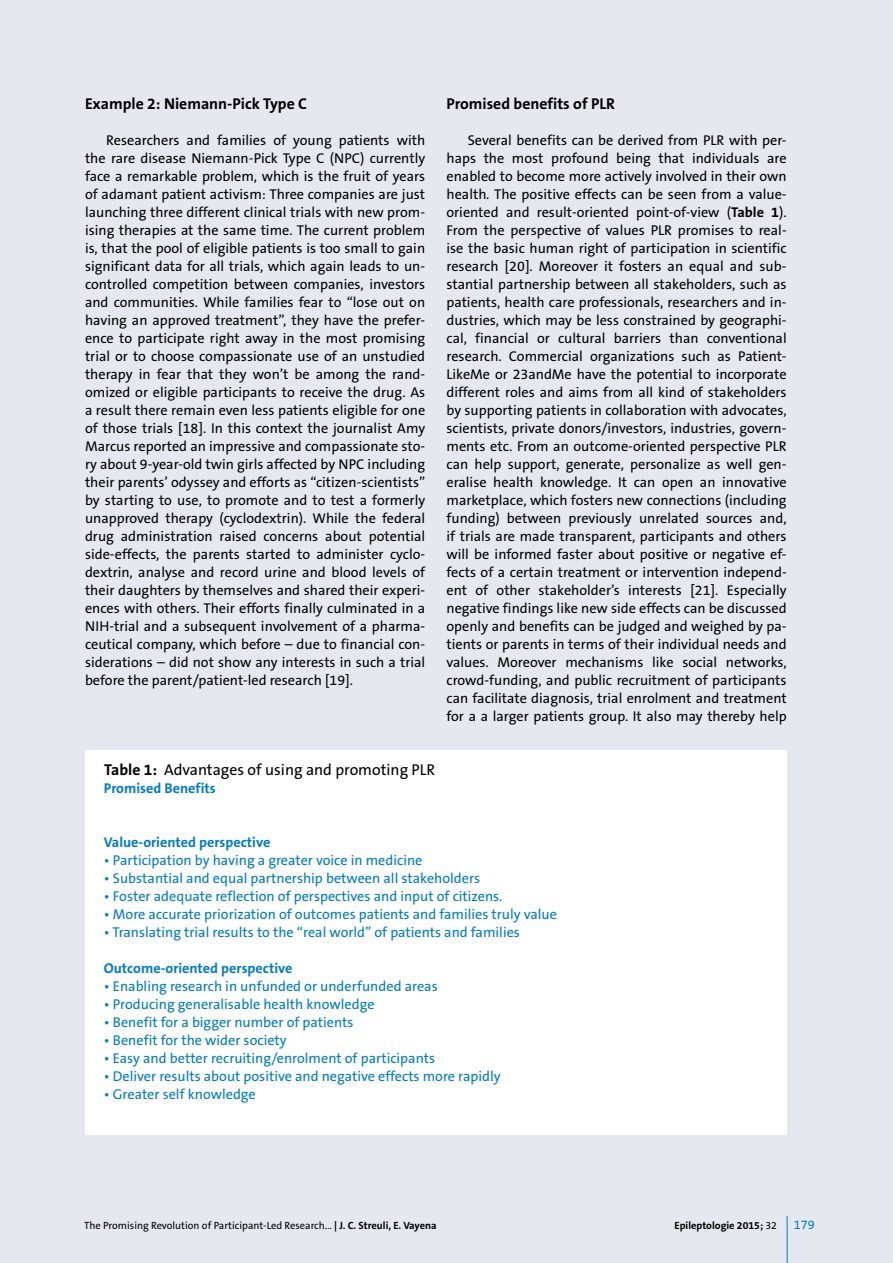
<style>
.page{position:relative;width:893px;height:1263px;background:#e5e9ef}
.page>*{position:absolute;margin:0;border:0;box-sizing:border-box;transform-origin:0 0}
.t1{font:700 15.75px "The Sans B W7";color:#000}
.t2{font:15.75px "The Sans B W5 Plain";color:#000}
.t3{font:14.25px/18px "The Sans B W5 Plain";color:#000;text-align:justify}
.t4{font:14.25px "The Sans B W5 Plain";color:#007bc2}
.t5{font:700 14.25px "The Sans B W7";color:#007bc2}
.t6{font:12.75px "The Sans B W5 Plain";color:#007bc2}
.t7{font:10.5px "The Sans B W5 Plain";color:#000}
.t8{font:700 10.5px "The Sans B W7";color:#000}
.s1{font-family:"The Sans B W7";font-weight:700}
.s2{font-family:"The Sans B W5 Plain";font-weight:400}
</style>
<div class="page">
<hr style="left:787px;top:1216px;width:1px;height:47px;background:#007bc2">
<div style="left:85px;top:750px;width:702px;height:385px;background:#fff"></div>
<p class="t1" style="left:85px;top:94px;width:224px">Example 2: Niemann-Pick Type C</p>
<p class="t3" style="left:85px;top:132px;width:342px;text-indent:21px">Researchers and families of young patients with the rare disease Niemann-Pick Type C (NPC) currently face a remarkable problem, which is the fruit of years of adamant patient activism: Three companies are just launching three different clinical trials with new prom&shy;ising therapies at the same time. The current problem is, that the pool of eligible patients is too small to gain significant data for all trials, which again leads to un&shy;controlled competition between companies, investors and communities. While families fear to “lose out on having an approved treatment”, they have the prefer&shy;ence to participate right away in the most promising trial or to choose compassionate use of an unstudied therapy in fear that they won’t be among the rand&shy;omized or eligible participants to receive the drug. As a result there remain even less patients eligible for one of those trials [18]. In this context the journalist Amy Marcus reported an impressive and compassionate sto&shy;ry about 9-year-old twin girls affected by NPC including their parents’ odyssey and efforts as “citizen-scientists” by starting to use, to promote and to test a formerly unapproved therapy (cyclodextrin). While the federal drug administration raised concerns about potential side-effects, the parents started to administer cyclo&shy;dextrin, analyse and record urine and blood levels of their daughters by themselves and shared their experi&shy;ences with others. Their efforts finally culminated in a NIH-trial and a subsequent involvement of a pharma&shy;ceutical company, which before – due to financial con&shy;siderations – did not show any interests in such a trial before the parent/patient-led research [19].</p>
<p class="t1" style="left:446px;top:94px;width:170px">Promised benefits of PLR</p>
<p class="t3" style="left:446px;top:132px;width:342px;text-indent:21px">Several benefits can be derived from PLR with per&shy;haps the most profound being that individuals are enabled to become more actively involved in their own health. The positive effects can be seen from a value&shy;oriented and result-oriented point-of-view (<span class="s1">Table 1</span>).<br>From the perspective of values PLR promises to real&shy;ise the basic human right of participation in scientific research [20]. Moreover it fosters an equal and sub&shy;stantial partnership between all stakeholders, such as patients, health care professionals, researchers and in&shy;dustries, which may be less constrained by geographi&shy;cal, financial or cultural barriers than conventional research. Commercial organizations such as Patient-LikeMe or 23andMe have the potential to incorporate different roles and aims from all kind of stakeholders by supporting patients in collaboration with advocates, scientists, private donors/investors, industries, govern&shy;ments etc. From an outcome-oriented perspective PLR can help support, generate, personalize as well gen&shy;eralise health knowledge. It can open an innovative marketplace, which fosters new connections (including funding) between previously unrelated sources and, if trials are made transparent, participants and others will be informed faster about positive or negative ef&shy;fects of a certain treatment or intervention independ&shy;ent of other stakeholder’s interests [21]. Especially negative findings like new side effects can be discussed openly and benefits can be judged and weighed by pa&shy;tients or parents in terms of their individual needs and values. Moreover mechanisms like social networks, crowd-funding, and public recruitment of participants can facilitate diagnosis, trial enrolment and treatment for a a larger patients group. It also may thereby help</p>
<p class="t2" style="left:104px;top:760px;width:333px"><span class="s1">Table 1:</span> Advantages of using and promoting PLR</p>
<p class="t5" style="left:104px;top:779px;width:113px">Promised Benefits</p>
<p class="t5" style="left:104px;top:833px;width:168px">Value-oriented perspective</p>
<p class="t4" style="left:104px;top:851px;width:320px">• Participation by having a greater voice in medicine</p>
<p class="t4" style="left:104px;top:869px;width:378px">• Substantial and equal partnership between all stakeholders</p>
<p class="t4" style="left:104px;top:887px;width:400px">• Foster adequate reflection of perspectives and input of citizens.</p>
<p class="t4" style="left:104px;top:905px;width:455px">• More accurate priorization of outcomes patients and families truly value</p>
<p class="t4" style="left:104px;top:923px;width:418px">• Translating trial results to the “real world” of patients and families</p>
<p class="t5" style="left:104px;top:959px;width:190px">Outcome-oriented perspective</p>
<p class="t4" style="left:104px;top:977px;width:335px">• Enabling research in unfunded or underfunded areas</p>
<p class="t4" style="left:104px;top:995px;width:272px">• Producing generalisable health knowledge</p>
<p class="t4" style="left:104px;top:1013px;width:251px">• Benefit for a bigger number of patients</p>
<p class="t4" style="left:104px;top:1031px;width:184px">• Benefit for the wider society</p>
<p class="t4" style="left:104px;top:1049px;width:333px">• Easy and better recruiting/enrolment of participants</p>
<p class="t4" style="left:104px;top:1067px;width:398px">• Deliver results about positive and negative effects more rapidly</p>
<p class="t4" style="left:104px;top:1085px;width:154px">• Greater self knowledge</p>
<p class="t7" style="left:84px;top:1219px;width:354px">The Promising Revolution of Participant-Led Research... <span class="s1">| J. C. Streuli, E. Vayena</span></p>
<p class="t8" style="left:674px;top:1218px;width:104px">Epileptologie 2015; <span class="s2">32</span></p>
<p class="t6" style="left:794px;top:1216px;width:23px">179</p>
</div>
